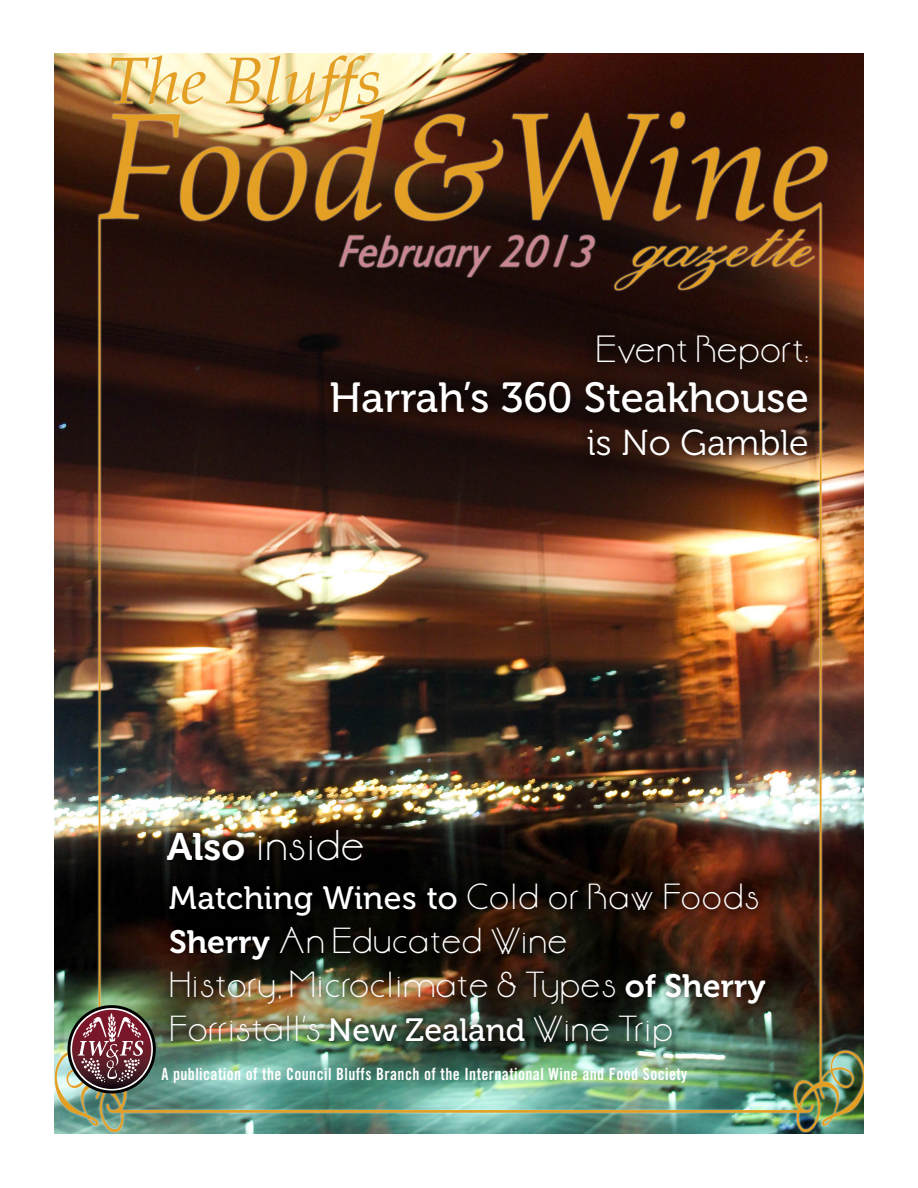
<style>
.page{position:relative;width:918px;height:1188px;background:#fff}
.page>*{position:absolute;margin:0;border:0;box-sizing:border-box;transform-origin:0 0}
.t1{font:42px "Museo 500";color:#fff}
.t2{font:38.1px "Aase Font";color:#fff}
.t3{font:36px "Museo 300";color:#fff}
.t4{font:33.6px "Aase Font";color:#fff}
.Body{font:32.25px "Museo 500";letter-spacing:.01em;color:#fff}
.t5{font:32.1px "Aase Font";color:#fff}
.Masthead_-_Fine_Prin{font:16.8px "Trade Gothic Bold Cond Twenty";letter-spacing:.025em;color:#fff;scale:.94 1}
.s1{font-family:"Museo 700"}
.s2{font-family:"Aase Font"}
.s3{font-family:"Museo 500"}
</style>
<div class="page">
<img style="left:54px;top:54px;width:810px;height:1080px">
<svg style="left:68px;top:1005px;width:88px;height:88px"></svg>
<svg style="left:70px;top:1008px;width:83px;height:83px"></svg>
<svg style="left:72px;top:1010px;width:79px;height:79px"></svg>
<svg style="left:78px;top:1013px;width:65px;height:69px;background:#874f59"></svg>
<div style="left:313px;top:316px;width:512px;height:158px;background:#000;opacity:.75"></div>
<div style="left:162px;top:875px;width:604px;height:49px;background:#000;opacity:.75"></div>
<div style="left:163px;top:919px;width:411px;height:48px;background:#000;opacity:.75"></div>
<div style="left:163px;top:963px;width:610px;height:48px;background:#000;opacity:.75"></div>
<div style="left:163px;top:1007px;width:516px;height:48px;background:#000;opacity:.75"></div>
<div style="left:160px;top:822px;width:210px;height:46px;background:#000;opacity:.75"></div>
<p class="t4" style="left:595px;top:329px;width:215px">Event Report:</p>
<p class="t1" style="left:329px;top:374px;width:481px">Harrah’s 360 Steakhouse</p>
<p class="t3" style="left:587px;top:423px;width:224px">is No Gamble</p>
<p class="t2" style="left:167px;top:823px;width:200px"><span class="s1">Also</span> inside</p>
<p class="Body" style="left:169px;top:880px;width:592px">Matching Wines to <span class="s2">Cold or Raw Foods</span></p>
<p class="t5" style="left:169px;top:921px;width:400px"><span class="s1">Sherry</span> An Educated Wine</p>
<p class="t5" style="left:169px;top:966px;width:598px">History, Microclimate &amp; Types <span class="s1">of Sherry</span></p>
<p class="t5" style="left:169px;top:1010px;width:505px">Forristall’s <span class="s3">New Zealand</span> Wine Trip</p>
<p class="Masthead_-_Fine_Prin" style="left:161px;top:1064px;width:561px">A publication of the Council Bluffs Branch of the International Wine and Food Society</p>
</div>
